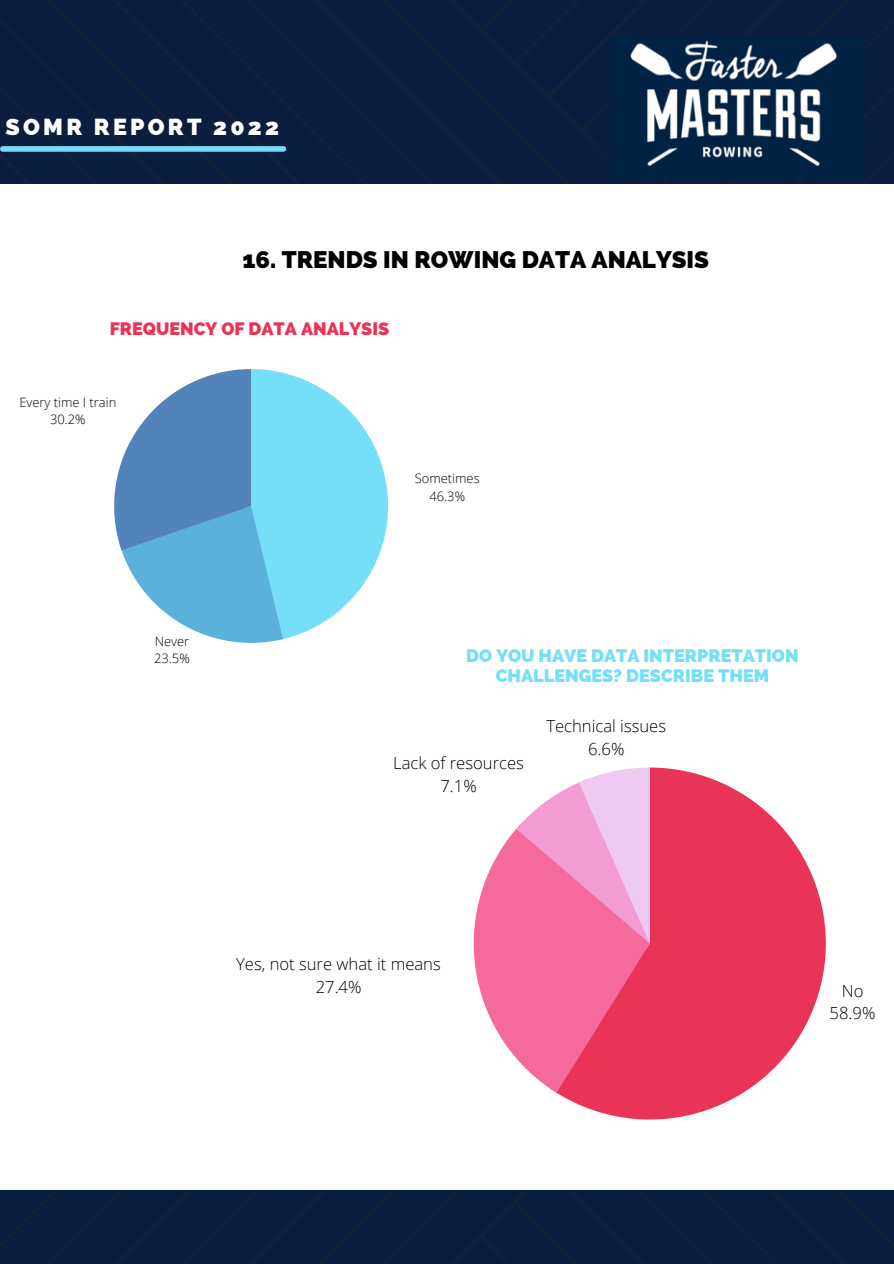
<style>
.page{position:relative;width:894px;height:1264px;background:#fff}
.page>*{position:absolute;margin:0;border:0;box-sizing:border-box;transform-origin:0 0}
.t1{font:800 24px "Raleway";color:#000}
.t2{font:800 23.25px "Raleway";letter-spacing:.14em;color:#fff}
.t3{font:800 18px/20.2px "Raleway";color:#74dff6;text-align:center}
.t4{font:800 18px "Raleway";color:#e93457}
.t5{font:300 16.65px "Open Sans";color:#000}
.t6{font:300 12.9px "Open Sans";color:#000}
</style>
<div class="page">
<div style="left:0;top:0;width:893px;height:1263px;background:#0b1e3f"></div>
<div style="left:0;top:185px;width:893px;height:1004px;background:#fff"></div>
<img style="left:609px;top:36px;width:253px;height:143px">
<div style="left:3px;top:146px;width:280px;height:6px;background:#74dff6"></div>
<svg style="left:114px;top:369px;width:274px;height:274px"></svg>
<svg style="left:555px;top:767px;width:270px;height:352px;fill:#e93457"></svg>
<svg style="left:473px;top:829px;width:176px;height:263px;fill:#f46a9c"></svg>
<svg style="left:516px;top:767px;width:134px;height:176px;background:#f2a3cd"></svg>
<p class="t2" style="left:6px;top:113px;width:275px">SOMR REPORT 2022</p>
<p class="t1" style="left:242px;top:245px;width:468px">16. TRENDS IN ROWING DATA ANALYSIS</p>
<p class="t4" style="left:110px;top:318px;width:281px">FREQUENCY OF DATA ANALYSIS</p>
<p class="t6" style="left:19px;top:393px;width:98px">Every time I train</p>
<p class="t6" style="left:50px;top:410px;width:37px">30.2%</p>
<p class="t6" style="left:155px;top:632px;width:36px">Never</p>
<p class="t6" style="left:154px;top:649px;width:37px">23.5%</p>
<p class="t6" style="left:414px;top:469px;width:66px">Sometimes</p>
<p class="t6" style="left:429px;top:487px;width:37px">46.3%</p>
<p class="t3" style="left:466px;top:645px;width:334px">DO YOU HAVE DATA INTERPRETATION<br>CHALLENGES? DESCRIBE THEM</p>
<p class="t5" style="left:393px;top:751px;width:132px">Lack of resources</p>
<p class="t5" style="left:440px;top:774px;width:38px">7.1%</p>
<p class="t5" style="left:546px;top:714px;width:121px">Technical issues</p>
<p class="t5" style="left:588px;top:737px;width:38px">6.6%</p>
<p class="t5" style="left:236px;top:952px;width:206px">Yes, not sure what it means</p>
<p class="t5" style="left:315px;top:975px;width:47px">27.4%</p>
<p class="t5" style="left:841px;top:978px;width:23px">No</p>
<p class="t5" style="left:829px;top:1001px;width:47px">58.9%</p>
</div>
